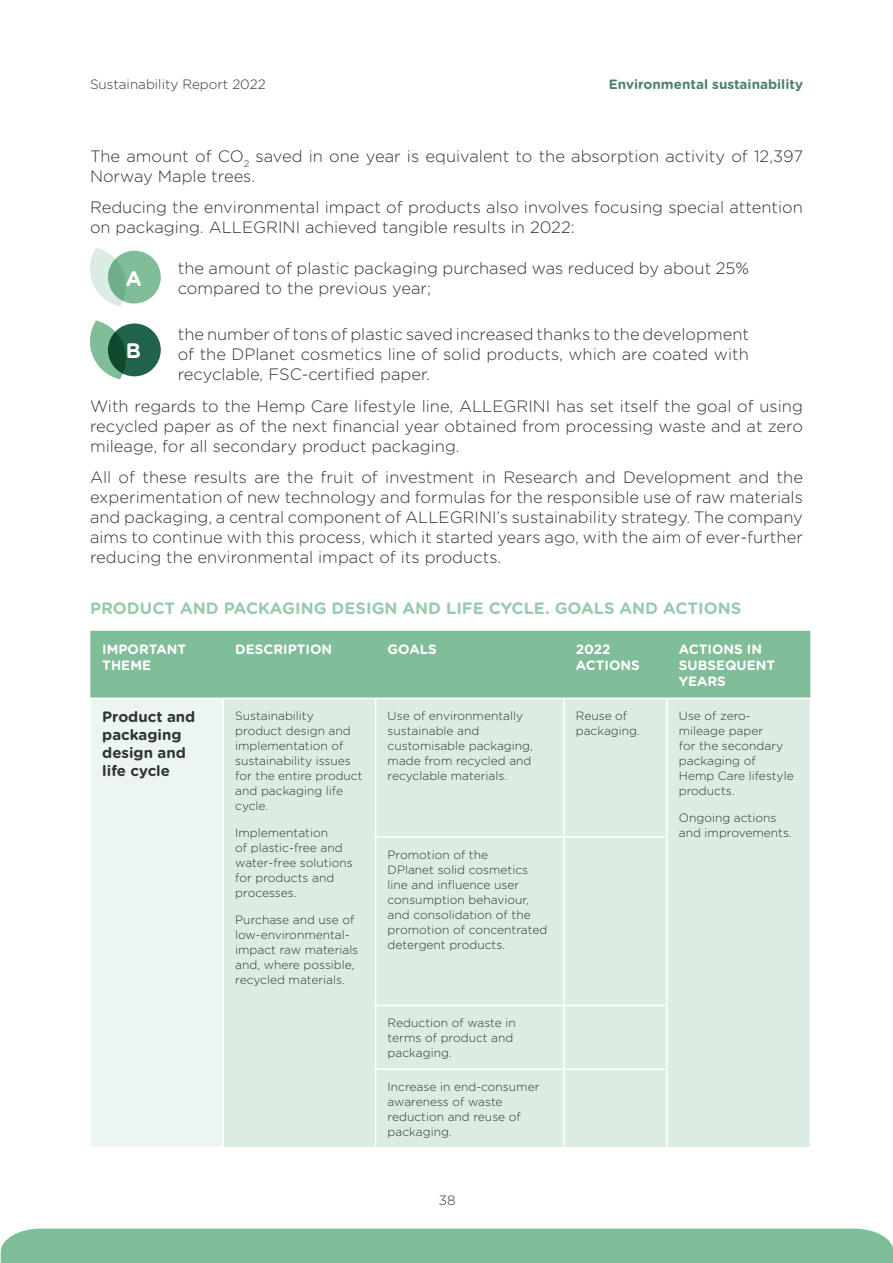
<style>
.page{position:relative;width:893px;height:1263px;background:#fff}
.page>*{position:absolute;margin:0;border:0;box-sizing:border-box;transform-origin:0 0}
.Corpo_testo{font:700 21px "Gotham Rounded";color:#fff}
.Corpo_testo-2{font:300 16.5px/19.8px "Gotham Rounded";color:#333}
.Corpo_testo-3{font:700 16.5px "Gotham Rounded";color:#99caad}
.Elenco_puntato{font:700 15px/18px "Gotham Rounded";color:#333}
.Elenco_puntato-2{font:700 13.5px/16.2px "Gotham Rounded";color:#fff}
.Corpo_Testo_Tabelle{font:700 13.5px "Gotham Rounded";color:#4d816e}
.t1{font:300 13.5px "Gotham Rounded";color:#333}
.Corpo_Testo_Tabelle-2{font:300 12px/15px "Gotham Rounded";color:#333}
</style>
<div class="page">
<div style="left:1px;top:1228px;width:892px;height:35px;background:#80bd99"></div>
<div style="left:108px;top:251px;width:53px;height:53px;background:#80bd99;border-radius:50%"></div>
<svg style="left:90px;top:248px;width:38px;height:59px"></svg>
<div style="left:108px;top:323px;width:53px;height:53px;background:#20624a;border-radius:50%"></div>
<svg style="left:90px;top:320px;width:38px;height:59px"></svg>
<div style="left:90px;top:631px;width:720px;height:66px;background:#80bd99"></div>
<div style="left:90px;top:698px;width:133px;height:450px;background:#ecf6f1"></div>
<div style="left:224px;top:699px;width:586px;height:448px;background:#dbede3"></div>
<hr style="left:90px;top:697px;width:133px;height:2px;background:#fff">
<hr style="left:90px;top:699px;width:1px;height:138px;background:#fff">
<hr style="left:90px;top:837px;width:1px;height:168px;background:#fff">
<hr style="left:90px;top:1005px;width:1px;height:64px;background:#fff">
<hr style="left:90px;top:1069px;width:1px;height:78px;background:#fff">
<hr style="left:90px;top:1147px;width:133px;height:1px;background:#fff">
<hr style="left:222px;top:699px;width:2px;height:138px;background:#fff">
<hr style="left:222px;top:837px;width:2px;height:168px;background:#fff">
<hr style="left:222px;top:1005px;width:2px;height:64px;background:#fff">
<hr style="left:222px;top:1069px;width:2px;height:78px;background:#fff">
<hr style="left:375px;top:699px;width:1px;height:137px;background:#fff">
<hr style="left:375px;top:838px;width:1px;height:167px;background:#fff">
<hr style="left:375px;top:1006px;width:1px;height:62px;background:#fff">
<hr style="left:375px;top:1070px;width:1px;height:77px;background:#fff">
<hr style="left:563px;top:699px;width:1px;height:137px;background:#fff">
<hr style="left:666px;top:699px;width:2px;height:137px;background:#fff">
<hr style="left:563px;top:838px;width:1px;height:167px;background:#fff">
<hr style="left:666px;top:838px;width:2px;height:167px;background:#fff">
<hr style="left:563px;top:1006px;width:1px;height:62px;background:#fff">
<hr style="left:666px;top:1006px;width:2px;height:62px;background:#fff">
<hr style="left:563px;top:1070px;width:1px;height:77px;background:#fff">
<hr style="left:666px;top:1070px;width:2px;height:77px;background:#fff">
<hr style="left:375px;top:836px;width:189px;height:2px;background:#fff">
<hr style="left:564px;top:836px;width:104px;height:2px;background:#fff">
<hr style="left:375px;top:1005px;width:189px;height:1px;background:#fff">
<hr style="left:564px;top:1005px;width:104px;height:1px;background:#fff">
<hr style="left:375px;top:1068px;width:189px;height:2px;background:#fff">
<hr style="left:564px;top:1068px;width:104px;height:2px;background:#fff">
<p class="t1" style="left:90px;top:75px;width:177px">Sustainability Report 2022</p>
<p class="Corpo_Testo_Tabelle" style="left:609px;top:75px;width:196px">Environmental sustainability</p>
<p class="Corpo_testo-2" style="left:90px;top:145px;width:714px">The amount of CO<sub>2</sub> saved in one year is equivalent to the absorption activity of 12,397<br>Norway Maple trees.</p>
<p class="Corpo_testo-2" style="left:90px;top:197px;width:714px">Reducing the environmental impact of products also involves focusing special attention on packaging. ALLEGRINI achieved tangible results in 2022:</p>
<p class="Corpo_testo" style="left:126px;top:263px;width:18px">A</p>
<p class="Corpo_testo" style="left:126px;top:335px;width:17px">B</p>
<p class="Corpo_testo-2" style="left:178px;top:257px;width:573px">the amount of plastic packaging purchased was reduced by about 25% compared to the previous year;</p>
<p class="Corpo_testo-2" style="left:178px;top:323px;width:573px;text-align:justify">the number of tons of plastic saved increased thanks to the development of the DPlanet cosmetics line of solid products, which are coated with recyclable, FSC-certified paper.</p>
<p class="Corpo_testo-2" style="left:90px;top:395px;width:714px;text-align:justify">With regards to the Hemp Care lifestyle line, ALLEGRINI has set itself the goal of using recycled paper as of the next financial year obtained from processing waste and at zero mileage, for all secondary product packaging.</p>
<p class="Corpo_testo-2" style="left:90px;top:467px;width:714px;text-align:justify">All of these results are the fruit of investment in Research and Development and the experimentation of new technology and formulas for the responsible use of raw materials and packaging, a central component of ALLEGRINI’s sustainability strategy. The company aims to continue with this process, which it started years ago, with the aim of ever-further reducing the environmental impact of its products.</p>
<p class="Corpo_testo-3" style="left:90px;top:596px;width:653px">PRODUCT AND PACKAGING DESIGN AND LIFE CYCLE. GOALS AND ACTIONS</p>
<p class="Elenco_puntato-2" style="left:102px;top:640px;width:85px">IMPORTANT<br>THEME</p>
<p class="Elenco_puntato-2" style="left:235px;top:640px;width:98px">DESCRIPTION</p>
<p class="Elenco_puntato-2" style="left:388px;top:640px;width:51px">GOALS</p>
<p class="Elenco_puntato-2" style="left:576px;top:640px;width:66px">2022<br>ACTIONS</p>
<p class="Elenco_puntato-2" style="left:679px;top:640px;width:98px">ACTIONS IN<br>SUBSEQUENT<br>YEARS</p>
<p class="Elenco_puntato" style="left:102px;top:707px;width:95px">Product and packaging design and life cycle</p>
<p class="Corpo_Testo_Tabelle-2" style="left:235px;top:708px;width:129px">Sustainability product design and implementation of sustainability issues for the entire product and packaging life cycle.</p>
<p class="Corpo_Testo_Tabelle-2" style="left:235px;top:825px;width:119px">Implementation<br>of plastic-free and water-free solutions for products and processes.</p>
<p class="Corpo_Testo_Tabelle-2" style="left:235px;top:912px;width:125px">Purchase and use of low-environmental&shy;impact raw materials and, where possible, recycled materials.</p>
<p class="Corpo_Testo_Tabelle-2" style="left:388px;top:708px;width:147px">Use of environmentally sustainable and customisable packaging, made from recycled and recyclable materials.</p>
<p class="Corpo_Testo_Tabelle-2" style="left:576px;top:708px;width:66px">Reuse of packaging.</p>
<p class="Corpo_Testo_Tabelle-2" style="left:679px;top:708px;width:116px">Use of zero&shy;mileage paper<br>for the secondary packaging of<br>Hemp Care lifestyle products.</p>
<p class="Corpo_Testo_Tabelle-2" style="left:679px;top:810px;width:114px">Ongoing actions and improvements.</p>
<p class="Corpo_Testo_Tabelle-2" style="left:388px;top:846px;width:161px">Promotion of the<br>DPlanet solid cosmetics line and influence user consumption behaviour, and consolidation of the promotion of concentrated detergent products.</p>
<p class="Corpo_Testo_Tabelle-2" style="left:388px;top:1015px;width:130px">Reduction of waste in terms of product and packaging.</p>
<p class="Corpo_Testo_Tabelle-2" style="left:388px;top:1078px;width:153px">Increase in end-consumer awareness of waste reduction and reuse of packaging.</p>
<p class="t1" style="left:439px;top:1191px;width:18px">38</p>
</div>
